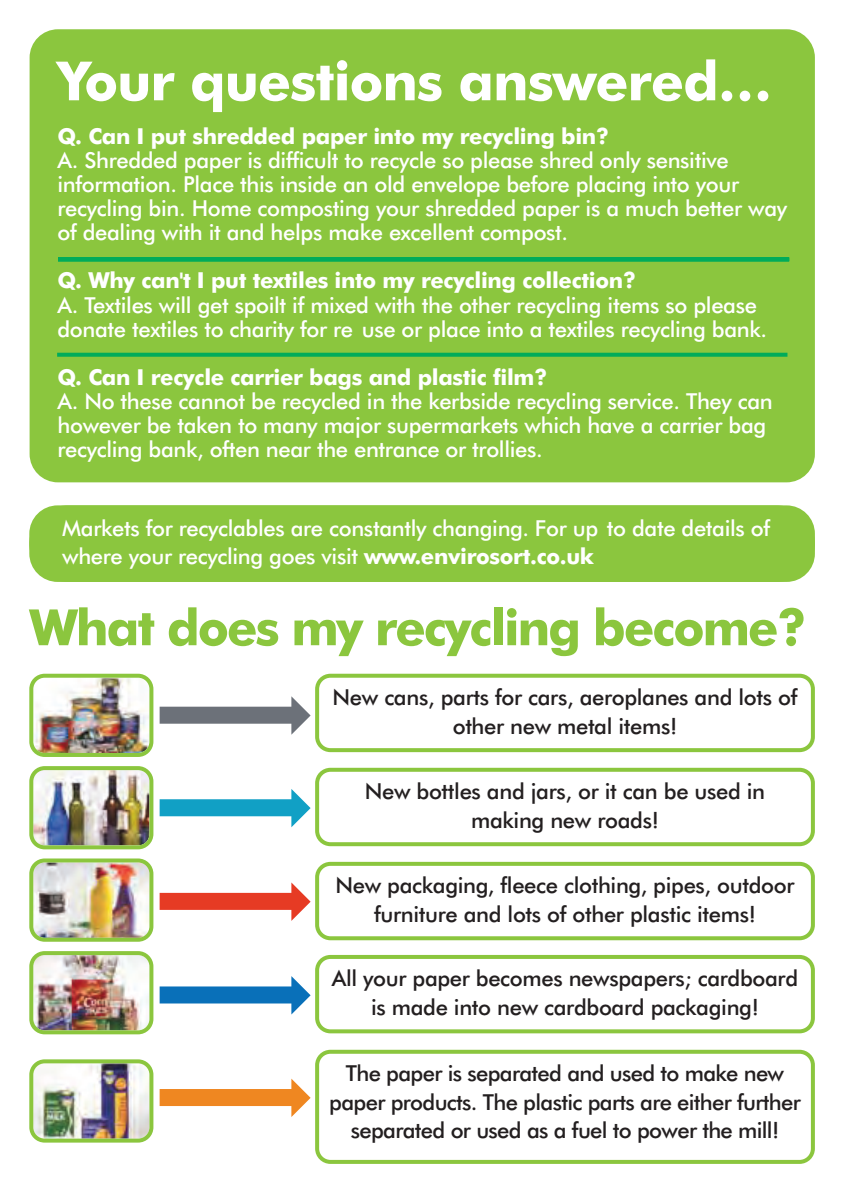
<style>
.page{position:relative;width:842px;height:1192px;background:#fff}
.page>*{position:absolute;margin:0;border:0;box-sizing:border-box;transform-origin:0 0}
.t1{font:700 54px "Futura BT";letter-spacing:-.015em;color:#fff}
.t2{font:700 50px "Futura BT";letter-spacing:-.04em;color:#8bc63e}
.t3{font:500 22px/24px "Futura BT";letter-spacing:-.015em;color:#fff}
.t4{font:500 22px/28.6px "Futura BT";letter-spacing:-.015em;color:#231f20;text-align:center}
.s1{font-weight:700}
</style>
<div class="page">
<div style="left:29px;top:505px;width:785px;height:77px;background:#8bc63e;border-radius:28px"></div>
<div style="left:30px;top:29px;width:784px;height:453px;background:#8bc63e;border-radius:28px"></div>
<hr style="left:58px;top:257px;width:731px;height:4px;background:#00ac5a">
<svg style="left:57px;top:352px;width:730px;height:4px;background:#19b054"></svg>
<img style="left:29px;top:673px;width:124px;height:83px">
<img style="left:29px;top:766px;width:124px;height:83px">
<img style="left:29px;top:858px;width:124px;height:83px">
<img style="left:29px;top:951px;width:124px;height:83px">
<svg style="left:160px;top:673px;width:654px;height:79px"></svg>
<svg style="left:160px;top:767px;width:654px;height:79px"></svg>
<svg style="left:160px;top:861px;width:654px;height:79px"></svg>
<svg style="left:160px;top:954px;width:654px;height:79px"></svg>
<img style="left:29px;top:1059px;width:124px;height:83px">
<svg style="left:315px;top:1049px;width:499px;height:114px"></svg>
<svg style="left:160px;top:1078px;width:150px;height:38px"></svg>
<p class="t1" style="left:58px;top:59px;width:715px">Your questions answered…</p>
<p class="t3" style="left:57px;top:126px;width:731px"><span class="s1">Q. Can I put shredded paper into my recycling bin?<br></span>A. Shredded paper is difficult to recycle so please shred only sensitive information. Place this inside an old envelope before placing into your recycling bin. Home composting your shredded paper is a much better way of dealing with it and helps make excellent compost.</p>
<p class="t3" style="left:57px;top:270px;width:711px"><span class="s1">Q. Why can't I put textiles into my recycling collection?<br></span>A. Textiles will get spoilt if mixed with the other recycling items so please donate textiles to charity for re use or place into a textiles recycling bank.</p>
<p class="t3" style="left:57px;top:366px;width:716px"><span class="s1">Q. Can I recycle carrier bags and plastic film?<br></span>A. No these cannot be recycled in the kerbside recycling service. They can however be taken to many major supermarkets which have a carrier bag recycling bank, often near the entrance or trollies.</p>
<p class="t3" style="left:62px;top:516px;width:709px;line-height:28px">Markets for recyclables are constantly changing. For up to date details of where your recycling goes visit <span class="s1">www.envirosort.co.uk</span></p>
<h1 class="t2" style="left:29px;top:607px;width:778px">What does my recycling become?</h1>
<p class="t4" style="left:332px;top:684px;width:466px">New cans, parts for cars, aeroplanes and lots of other new metal items!</p>
<p class="t4" style="left:365px;top:778px;width:402px">New bottles and jars, or it can be used in making new roads!</p>
<p class="t4" style="left:335px;top:872px;width:460px">New packaging, fleece clothing, pipes, outdoor furniture and lots of other plastic items!</p>
<p class="t4" style="left:332px;top:965px;width:468px">All your paper becomes newspapers; cardboard is made into new cardboard packaging!</p>
<p class="t4" style="left:329px;top:1060px;width:473px">The paper is separated and used to make new paper products. The plastic parts are either further separated or used as a fuel to power the mill!</p>
</div>
